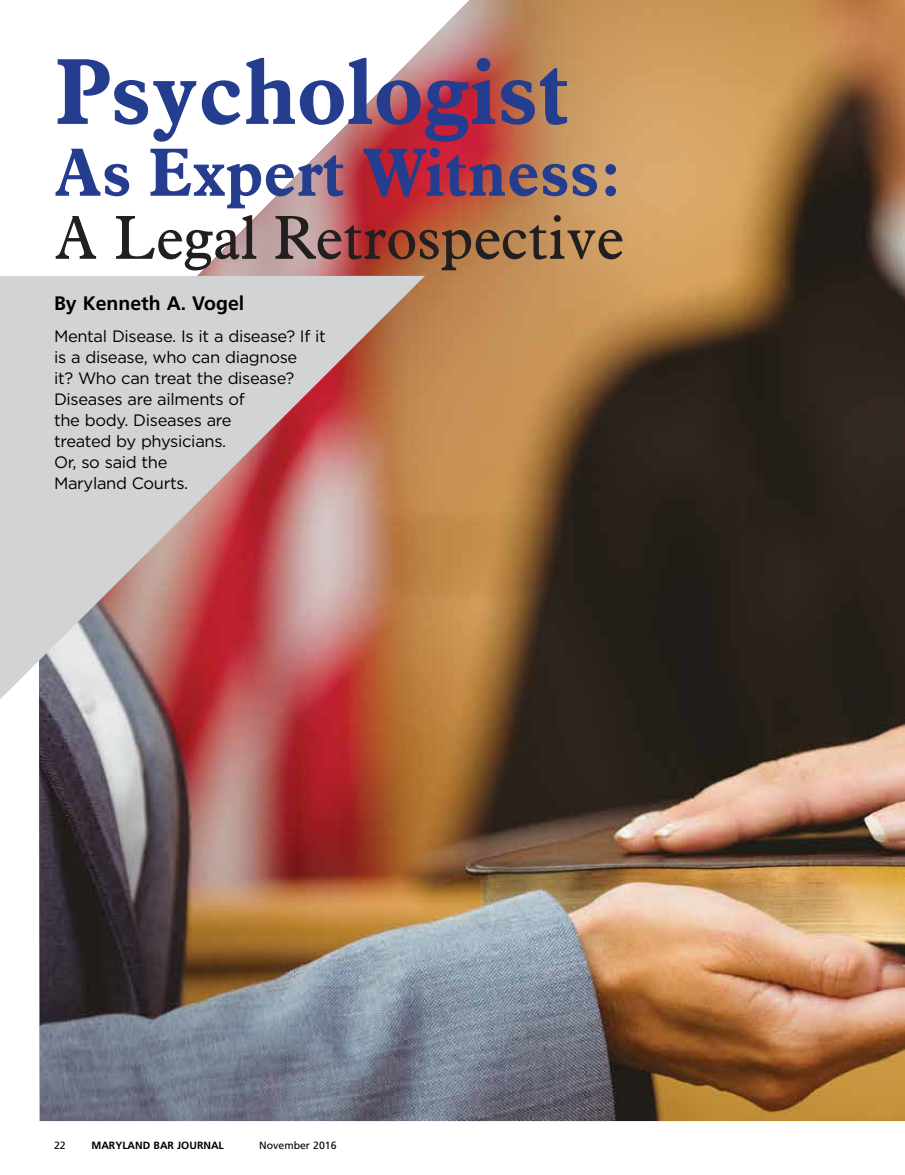
<style>
.page{position:relative;width:905px;height:1175px;background:#fff}
.page>*{position:absolute;margin:0;border:0;box-sizing:border-box;transform-origin:0 0}
.t1{font:700 91.5px "Aldine 721 BT";color:#253d8e}
.t2{font:700 66.45px "Aldine 721 BT";color:#253d8e}
.t3{font:60.45px "Aldine 721 BT";color:#221f20}
.t4{font:700 19.5px "Frutiger";color:#000}
.t5{font:16.5px/21px "Gotham";letter-spacing:-.02em;color:#000}
.t6{font:700 10.5px "Frutiger";color:#000}
.t7{font:10.5px "Frutiger";color:#000}
</style>
<div class="page">
<img style="left:39px;top:0;width:865px;height:1121px">
<svg style="left:0;top:276px;width:425px;height:423px;background:#c7a29c"></svg>
<h1 class="t1" style="left:55px;top:36px;width:516px">Psychologist</h1>
<h2 class="t2" style="left:54px;top:132px;width:569px">As Expert Witness:</h2>
<h3 class="t3" style="left:54px;top:200px;width:571px">A Legal Retrospective</h3>
<p class="t4" style="left:54px;top:292px;width:192px">By Kenneth A. Vogel</p>
<p class="t5" style="left:54px;top:325px;width:273px">Mental Disease. Is it a disease? If it is a disease, who can diagnose<br>it? Who can treat the disease?<br>Diseases are ailments of<br>the body. Diseases are<br>treated by physicians.<br>Or, so said the<br>Maryland Courts.</p>
<p class="t7" style="left:54px;top:1139px;width:13px">22</p>
<p class="t6" style="left:91px;top:1139px;width:134px">MARYLAND BAR JOURNAL</p>
<p class="t7" style="left:259px;top:1139px;width:79px">November 2016</p>
</div>
